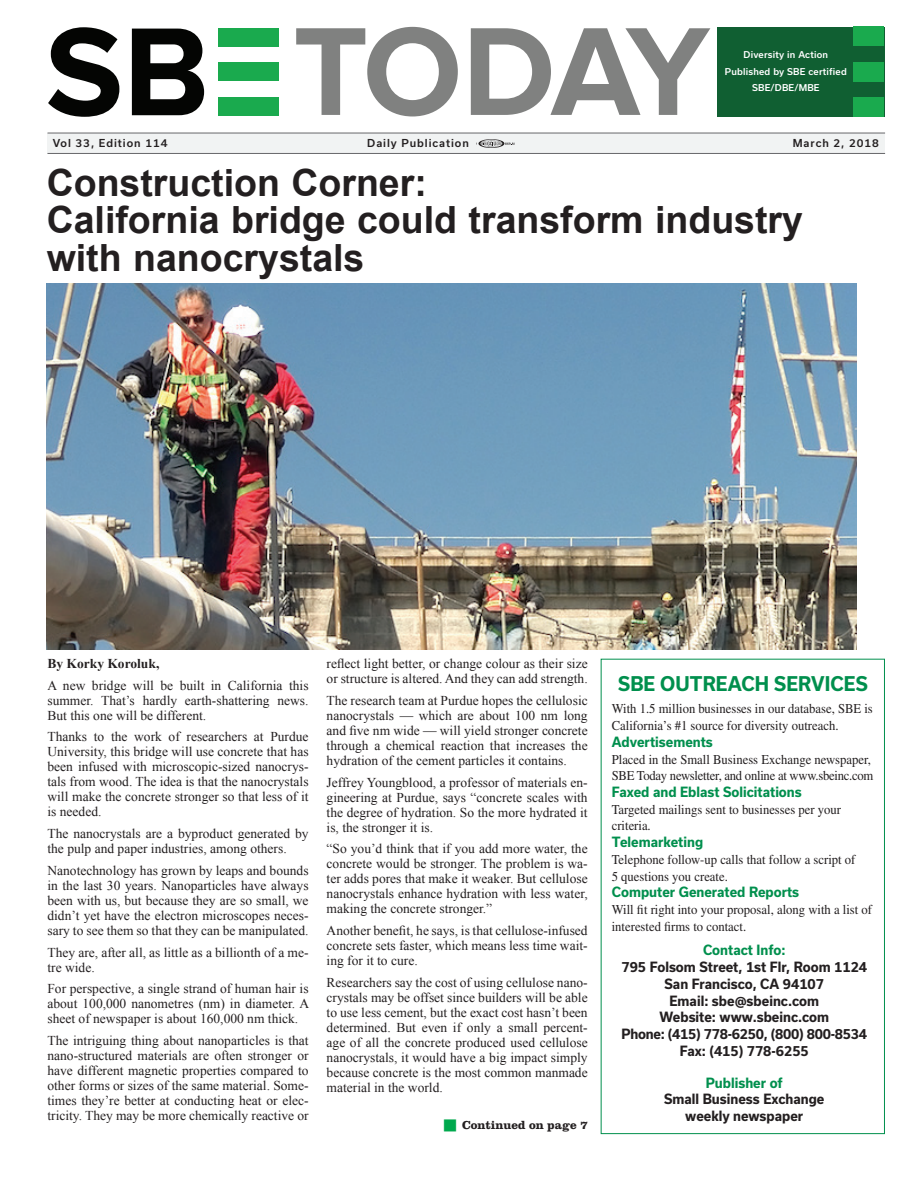
<style>
.page{position:relative;width:918px;height:1188px;background:#fff}
.page>*{position:absolute;margin:0;border:0;box-sizing:border-box;transform-origin:0 0}
.t1{font:700 37.5px/37.5px "Arial";color:#231f20}
.t2{font:700 19.35px "Usual";letter-spacing:.005em;color:#008f4d;scale:.94 1}
.t3{font:13.5px/15px "Times New Roman";color:#231f20;text-align:justify}
.t4{font:13.5px/16.6px "Times";color:#231f20;scale:.94 1}
.t5{font:700 13.5px/16.6px "Usual";color:#231f20;text-align:center;scale:.94 1}
.t6{font:700 13.5px "Usual";color:#008f4d;scale:.94 1}
.t7{font:700 13.5px "Times New Roman";color:#231f20}
.t8{font:700 12px "Clarendon LT Std";color:#231f20}
.t9{font:500 10.5px "Usual";letter-spacing:.09em;color:#231f20}
.t10{font:500 9px/16.5px "Usual";letter-spacing:.02em;color:#fff;text-align:center}
</style>
<div class="page">
<div style="left:601px;top:659px;width:284px;height:475px;background:#fff;border:1px solid #008f4d"></div>
<div style="left:47px;top:133px;width:838px;height:20px;background:#f1f3f3"></div>
<hr style="left:47px;top:133px;width:838px;height:1px;background:#67676a">
<hr style="left:47px;top:153px;width:838px;height:1px;background:#67676a">
<svg style="left:476px;top:139px;width:38px;height:9px"></svg>
<svg style="left:48px;top:27px;width:71px;height:90px"></svg>
<svg style="left:132px;top:29px;width:72px;height:86px"></svg>
<svg style="left:296px;top:27px;width:162px;height:89px"></svg>
<svg style="left:471px;top:28px;width:239px;height:87px"></svg>
<div style="left:218px;top:29px;width:61px;height:18px;background:#1aaa4e"></div>
<div style="left:218px;top:63px;width:61px;height:18px;background:#1aaa4e"></div>
<div style="left:218px;top:97px;width:61px;height:18px;background:#1aaa4e"></div>
<div style="left:717px;top:27px;width:167px;height:90px;background:#105f32"></div>
<div style="left:854px;top:27px;width:30px;height:19px;background:#1aaa4e"></div>
<div style="left:854px;top:98px;width:30px;height:19px;background:#1aaa4e"></div>
<div style="left:854px;top:62px;width:30px;height:19px;background:#1aaa4e"></div>
<img style="left:47px;top:283px;width:810px;height:366px">
<p class="t10" style="left:725px;top:46px;width:123px">Diversity in Action<br>Published by SBE certified<br>SBE/DBE/MBE</p>
<p class="t9" style="left:53px;top:137px;width:116px">Vol 33, Edition 114</p>
<p class="t9" style="left:367px;top:137px;width:103px">Daily Publication</p>
<p class="t9" style="left:793px;top:137px;width:88px">March 2, 2018</p>
<h1 class="t1" style="left:47px;top:165px;width:758px">Construction Corner:<br>California bridge could transform industry with nanocrystals</h1>
<p class="t7" style="left:47px;top:654px;width:113px">By Korky Koroluk,</p>
<p class="t3" style="left:47px;top:677px;width:263px">A new bridge will be built in California this summer. That’s hardly earth-shattering news.<br>But this one will be different.</p>
<p class="t3" style="left:47px;top:729px;width:263px">Thanks to the work of researchers at Purdue University, this bridge will use concrete that has been infused with microscopic-sized nanocrys&shy;tals from wood. The idea is that the nanocrystals will make the concrete stronger so that less of it is needed.</p>
<p class="t3" style="left:47px;top:826px;width:263px">The nanocrystals are a byproduct generated by the pulp and paper industries, among others.</p>
<p class="t3" style="left:47px;top:863px;width:263px">Nanotechnology has grown by leaps and bounds in the last 30 years. Nanoparticles have always been with us, but because they are so small, we didn’t yet have the electron microscopes neces&shy;sary to see them so that they can be manipulated.</p>
<p class="t3" style="left:47px;top:944px;width:263px">They are, after all, as little as a billionth of a me&shy;tre wide.</p>
<p class="t3" style="left:47px;top:981px;width:263px">For perspective, a single strand of human hair is about 100,000 nanometres (nm) in diameter. A sheet of newspaper is about 160,000 nm thick.</p>
<p class="t3" style="left:47px;top:1033px;width:263px">The intriguing thing about nanoparticles is that nano-structured materials are often stronger or have different magnetic properties compared to other forms or sizes of the same material. Some&shy;times they’re better at conducting heat or elec&shy;tricity. They may be more chemically reactive or</p>
<p class="t3" style="left:327px;top:656px;width:263px">reflect light better, or change colour as their size or structure is altered. And they can add strength.</p>
<p class="t3" style="left:327px;top:693px;width:263px">The research team at Purdue hopes the cellulosic nanocrystals — which are about 100 nm long and five nm wide — will yield stronger concrete through a chemical reaction that increases the hydration of the cement particles it contains.</p>
<p class="t3" style="left:327px;top:774px;width:263px">Jeffrey Youngblood, a professor of materials en&shy;gineering at Purdue, says “concrete scales with the degree of hydration. So the more hydrated it is, the stronger it is.</p>
<p class="t3" style="left:327px;top:841px;width:263px">“So you’d think that if you add more water, the concrete would be stronger. The problem is wa&shy;ter adds pores that make it weaker. But cellulose nanocrystals enhance hydration with less water, making the concrete stronger.”</p>
<p class="t3" style="left:327px;top:923px;width:263px">Another benefit, he says, is that cellulose-infused concrete sets faster, which means less time wait&shy;ing for it to cure.</p>
<p class="t3" style="left:327px;top:975px;width:263px">Researchers say the cost of using cellulose nano&shy;crystals may be offset since builders will be able to use less cement, but the exact cost hasn’t been determined. But even if only a small percent&shy;age of all the concrete produced used cellulose nanocrystals, it would have a big impact simply because concrete is the most common manmade material in the world.</p>
<p class="t8" style="left:462px;top:1117px;width:127px">Continued on page 7</p>
<h2 class="t2" style="left:618px;top:672px;width:267px">SBE OUTREACH SERVICES</h2>
<p class="t4" style="left:612px;top:701px;width:279px">With 1.5 million businesses in our database, SBE is<br>California’s #1 source for diversity outreach.</p>
<p class="t6" style="left:612px;top:734px;width:109px">Advertisements</p>
<p class="t4" style="left:612px;top:751px;width:280px">Placed in the Small Business Exchange newspaper,<br>SBE Today newsletter, and online at www.sbeinc.com</p>
<p class="t6" style="left:612px;top:784px;width:204px">Faxed and Eblast Solicitations</p>
<p class="t4" style="left:612px;top:801px;width:246px">Targeted mailings sent to businesses per your criteria.</p>
<p class="t6" style="left:612px;top:834px;width:99px">Telemarketing</p>
<p class="t4" style="left:612px;top:851px;width:261px">Telephone follow-up calls that follow a script of<br>5 questions you create.</p>
<p class="t6" style="left:612px;top:884px;width:201px">Computer Generated Reports</p>
<p class="t4" style="left:612px;top:901px;width:278px">Will fit right into your proposal, along with a list of interested firms to contact.</p>
<p class="t6" style="left:703px;top:943px;width:89px">Contact Info:</p>
<p class="t5" style="left:621px;top:959px;width:263px">795 Folsom Street, 1st Flr, Room 1124<br>San Francisco, CA 94107<br>Email: sbe@sbeinc.com<br>Website: www.sbeinc.com<br>Phone: (415) 778-6250, (800) 800-8534<br>Fax: (415) 778-6255</p>
<p class="t6" style="left:706px;top:1075px;width:83px">Publisher of</p>
<p class="t5" style="left:664px;top:1091px;width:172px">Small Business Exchange weekly newspaper</p>
</div>
